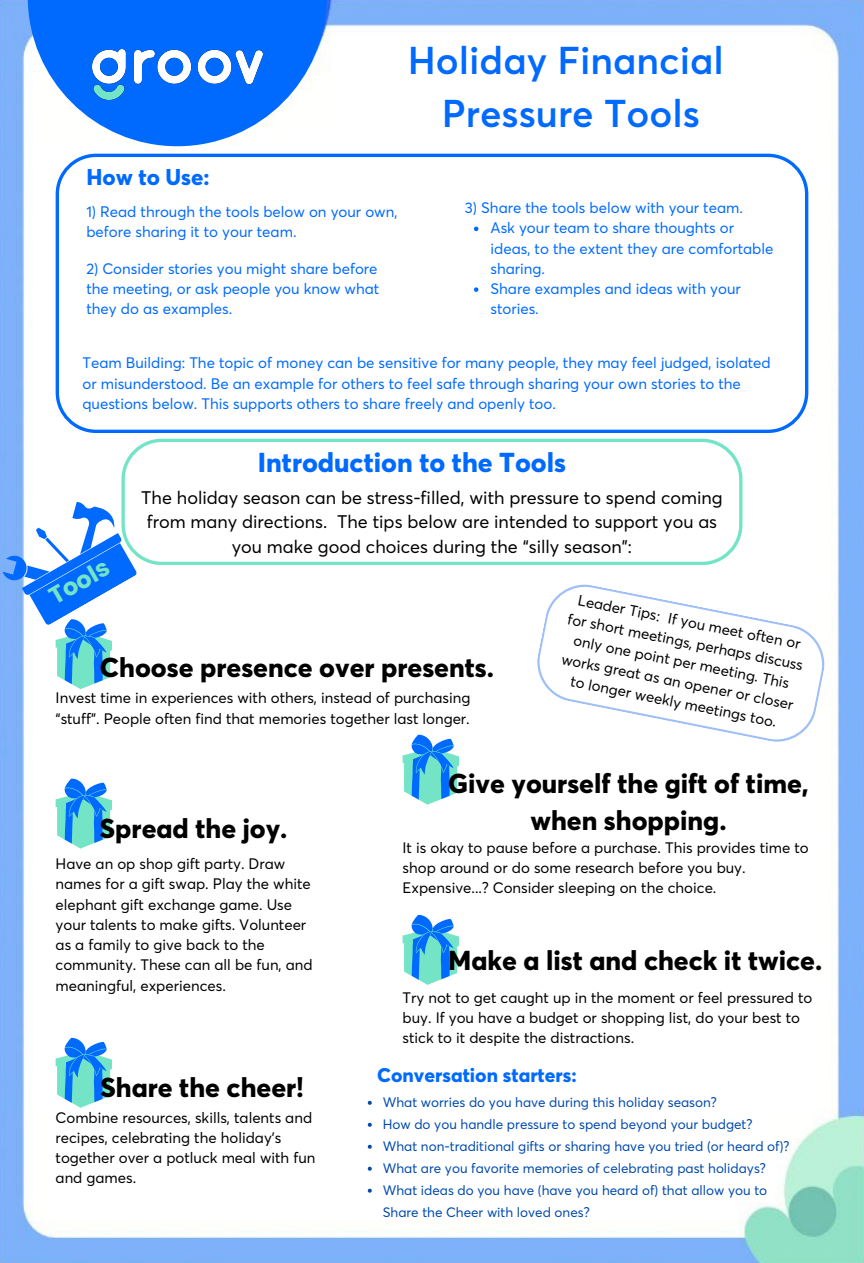
<style>
.page{position:relative;width:864px;height:1263px;background:#fff}
.page>*{position:absolute;margin:0;border:0;box-sizing:border-box;transform-origin:0 0}
.t1{font:600 38.25px "Averta";color:#006aff}
.t2{font:800 27px "Averta";color:#000}
.t3{font:800 27px "Averta";color:#006aff}
.t4{font:700 24px "Poppins";color:#74e4c6}
.t5{font:800 22.5px "Averta";color:#006aff}
.t6{font:800 19.5px "Averta";color:#006aff}
.t7{font:18px/24.8px "Averta";color:#000;text-align:center}
.t8{font:15px/20.2px "Averta";color:#000}
.t9{font:15px/20.2px "Averta";color:#006aff}
.t10{font:14.85px/20.2px "Averta";color:#000;text-align:center}
.t11{font:13.5px/21.9px "Averta";color:#004aad}
</style>
<div class="page">
<img style="left:0;top:0;width:864px;height:1262px">
<svg style="left:56px;top:154px;width:752px;height:279px"></svg>
<svg style="left:28px;top:0;width:299px;height:146px;fill:#006aff"></svg>
<img style="left:93px;top:49px;width:169px;height:51px">
<svg style="left:121px;top:438px;width:621px;height:126px"></svg>
<svg style="left:474px;top:226px;width:4px;height:5px"></svg>
<svg style="left:474px;top:287px;width:4px;height:5px"></svg>
<svg style="left:536px;top:581px;width:290px;height:164px"></svg>
<svg style="left:368px;top:1100px;width:4px;height:4px"></svg>
<svg style="left:368px;top:1122px;width:4px;height:4px"></svg>
<svg style="left:368px;top:1144px;width:4px;height:4px"></svg>
<svg style="left:368px;top:1166px;width:4px;height:4px"></svg>
<svg style="left:368px;top:1188px;width:4px;height:4px"></svg>
<svg style="left:403px;top:734px;width:56px;height:70px"></svg>
<svg style="left:56px;top:778px;width:56px;height:70px"></svg>
<svg style="left:403px;top:914px;width:56px;height:70px"></svg>
<svg style="left:56px;top:1037px;width:56px;height:70px"></svg>
<svg style="left:0;top:487px;width:138px;height:202px"></svg>
<p class="t1" style="left:408px;top:37px;width:318px">Holiday Financial</p>
<p class="t1" style="left:442px;top:90px;width:260px">Pressure Tools</p>
<p class="t5" style="left:86px;top:163px;width:125px">How to Use:</p>
<p class="t9" style="left:86px;top:202px;width:313px">1) Read through the tools below on your own, before sharing it to your team.</p>
<p class="t9" style="left:86px;top:258px;width:294px">2) Consider stories you might share before the meeting, or ask people you know what they do as examples.</p>
<p class="t9" style="left:465px;top:197px;width:280px">3) Share the tools below with your team.</p>
<p class="t9" style="left:491px;top:218px;width:285px">Ask your team to share thoughts or ideas, to the extent they are comfortable sharing.</p>
<p class="t9" style="left:491px;top:278px;width:252px">Share examples and ideas with your stories.</p>
<p class="t9" style="left:82px;top:353px;width:690px">Team Building: The topic of money can be sensitive for many people, they may feel judged, isolated or misunderstood. Be an example for others to feel safe through sharing your own stories to the questions below. This supports others to share freely and openly too.</p>
<p class="t3" style="left:258px;top:445px;width:310px">Introduction to the Tools</p>
<p class="t7" style="left:141px;top:484px;width:583px">The holiday season can be stress-filled, with pressure to spend coming from many directions. The tips below are intended to support you as you make good choices during the “silly season”:</p>
<p class="t4" style="left:43px;top:583px;width:67px;rotate:-30deg">Tools</p>
<p class="t2" style="left:100px;top:650px;width:396px">Choose presence over presents.</p>
<p class="t8" style="left:56px;top:687px;width:416px">Invest time in experiences with others, instead of purchasing “stuff”. People often find that memories together last longer.</p>
<p class="t10" style="left:574px;top:589px;width:241px;rotate:11deg">Leader Tips: If you meet often or for short meetings, perhaps discuss only one point per meeting. This works great as an opener or closer to longer weekly meetings too.</p>
<p class="t2" style="left:100px;top:811px;width:189px">Spread the joy.</p>
<p class="t8" style="left:56px;top:853px;width:259px">Have an op shop gift party. Draw names for a gift swap. Play the white elephant gift exchange game. Use your talents to make gifts. Volunteer as a family to give back to the community. These can all be fun, and meaningful, experiences.</p>
<p class="t2" style="left:100px;top:1070px;width:205px">Share the cheer!</p>
<p class="t8" style="left:56px;top:1106px;width:261px">Combine resources, skills, talents and recipes, celebrating the holiday’s together over a potluck meal with fun and games.</p>
<p class="t2" style="left:448px;top:766px;width:362px">Give yourself the gift of time,</p>
<p class="t2" style="left:530px;top:803px;width:198px">when shopping.</p>
<p class="t8" style="left:403px;top:837px;width:408px">It is okay to pause before a purchase. This provides time to shop around or do some research before you buy.<br>Expensive...? Consider sleeping on the choice.</p>
<p class="t2" style="left:448px;top:943px;width:376px">Make a list and check it twice.</p>
<p class="t8" style="left:403px;top:987px;width:411px">Try not to get caught up in the moment or feel pressured to buy. If you have a budget or shopping list, do your best to stick to it despite the distractions.</p>
<p class="t6" style="left:377px;top:1062px;width:201px">Conversation starters:</p>
<p class="t11" style="left:383px;top:1090px;width:336px">What worries do you have during this holiday season?</p>
<p class="t11" style="left:383px;top:1112px;width:371px">How do you handle pressure to spend beyond your budget?</p>
<p class="t11" style="left:383px;top:1134px;width:408px">What non-traditional gifts or sharing have you tried (or heard of)?</p>
<p class="t11" style="left:383px;top:1156px;width:385px">What are you favorite memories of celebrating past holidays?</p>
<p class="t11" style="left:383px;top:1178px;width:386px">What ideas do you have (have you heard of) that allow you to<br>Share the Cheer with loved ones?</p>
</div>
